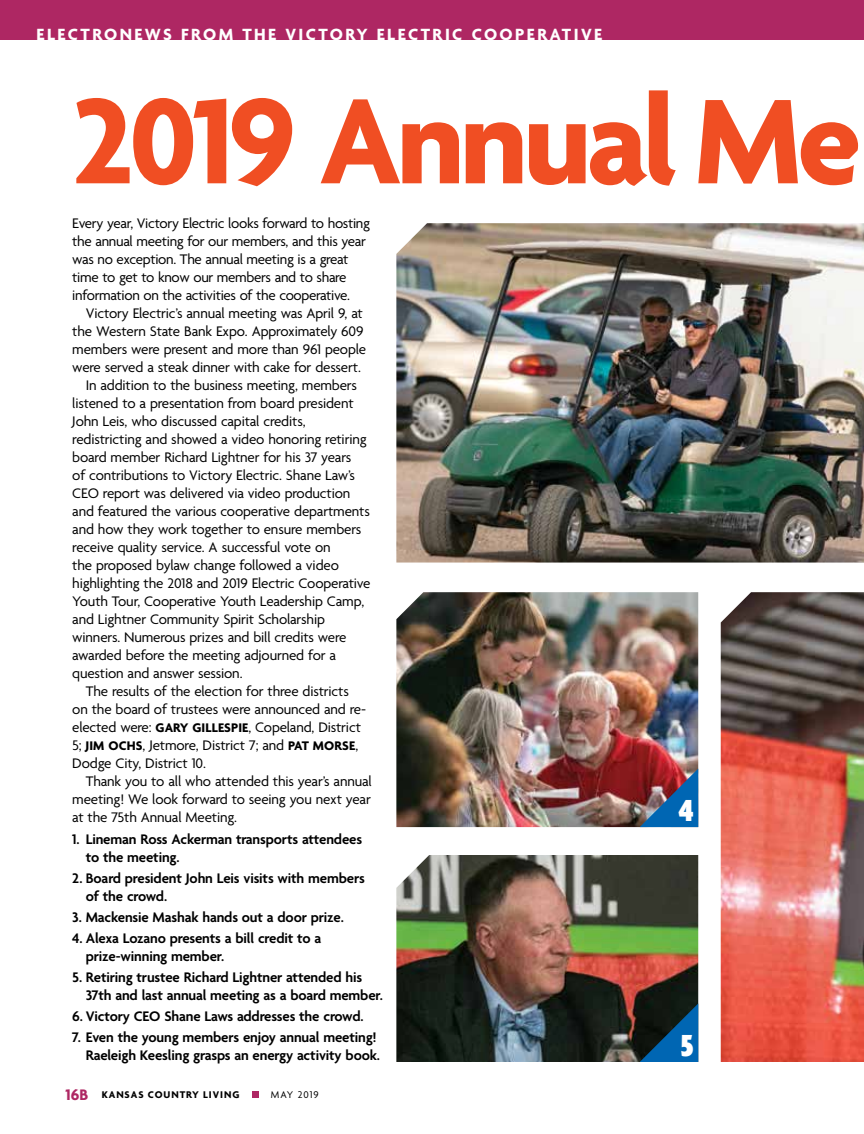
<style>
.page{position:relative;width:864px;height:1134px;background:#fff}
.page>*{position:absolute;margin:0;border:0;box-sizing:border-box;transform-origin:0 0}
.t1{font:700 130.5px "Agenda";letter-spacing:-.035em;color:#f04e23}
.t2{font:900 condensed 33px "Agenda";color:#fff}
.t3{font:700 17.55px "Agenda";letter-spacing:.14em;color:#fff}
.t4{font:15px/18px "Agenda";letter-spacing:-.01em;color:#000}
.t5{font:600 15px/18px "Agenda";letter-spacing:-.01em;color:#000}
.t6{font:700 10.5px "Agenda";letter-spacing:.09em;color:#000}
.t7{font:10.5px "Agenda";letter-spacing:.09em;color:#000}
.s1{font-weight:700;font-size:13.5px}
.s2{font-size:16.5px;color:#ae2763}
</style>
<div class="page">
<img style="left:396px;top:223px;width:468px;height:340px">
<img style="left:721px;top:592px;width:143px;height:470px">
<img style="left:396px;top:855px;width:302px;height:207px">
<img style="left:396px;top:592px;width:302px;height:235px">
<img style="left:640px;top:769px;width:58px;height:58px">
<svg style="left:640px;top:1004px;width:58px;height:58px;background:#073d61"></svg>
<div style="left:252px;top:1091px;width:7px;height:7px;background:#ae2763"></div>
<div style="left:0;top:0;width:864px;height:40px;background:#ae2763"></div>
<p class="t3" style="left:37px;top:25px;width:567px">ELECTRONEWS FROM THE VICTORY ELECTRIC COOPERATIVE</p>
<h1 class="t1" style="left:72px;top:71px;width:791px">2019 Annual Me</h1>
<p class="t4" style="left:72px;top:215px;width:299px">Every year, Victory Electric looks forward to hosting the annual meeting for our members, and this year was no exception. The annual meeting is a great time to get to know our members and to share information on the activities of the cooperative.</p>
<p class="t4" style="left:86px;top:305px;width:279px">Victory Electric’s annual meeting was April 9, at</p>
<p class="t4" style="left:72px;top:323px;width:293px">the Western State Bank Expo. Approximately 609</p>
<p class="t4" style="left:72px;top:341px;width:295px">members were present and more than 961 people</p>
<p class="t4" style="left:72px;top:359px;width:290px">were served a steak dinner with cake for dessert.</p>
<p class="t4" style="left:86px;top:377px;width:273px">In addition to the business meeting, members</p>
<p class="t4" style="left:72px;top:395px;width:283px">listened to a presentation from board president</p>
<p class="t4" style="left:72px;top:413px;width:235px">John Leis, who discussed capital credits,</p>
<p class="t4" style="left:72px;top:431px;width:296px">redistricting and showed a video honoring retiring</p>
<p class="t4" style="left:72px;top:449px;width:281px">board member Richard Lightner for his 37 years</p>
<p class="t4" style="left:72px;top:467px;width:284px">of contributions to Victory Electric. Shane Law’s</p>
<p class="t4" style="left:72px;top:485px;width:280px">CEO report was delivered via video production</p>
<p class="t4" style="left:72px;top:503px;width:299px">and featured the various cooperative departments</p>
<p class="t4" style="left:72px;top:521px;width:291px">and how they work together to ensure members</p>
<p class="t4" style="left:72px;top:539px;width:260px">receive quality service. A successful vote on</p>
<p class="t4" style="left:72px;top:557px;width:268px">the proposed bylaw change followed a video</p>
<p class="t4" style="left:72px;top:575px;width:300px">highlighting the 2018 and 2019 Electric Cooperative</p>
<p class="t4" style="left:72px;top:593px;width:294px">Youth Tour, Cooperative Youth Leadership Camp,</p>
<p class="t4" style="left:72px;top:611px;width:254px">and Lightner Community Spirit Scholarship</p>
<p class="t4" style="left:72px;top:629px;width:276px">winners. Numerous prizes and bill credits were</p>
<p class="t4" style="left:72px;top:647px;width:265px">awarded before the meeting adjourned for a</p>
<p class="t4" style="left:72px;top:665px;width:172px">question and answer session.</p>
<p class="t4" style="left:86px;top:683px;width:265px">The results of the election for three districts</p>
<p class="t4" style="left:72px;top:701px;width:295px">on the board of trustees were announced and re-</p>
<p class="t4" style="left:72px;top:719px;width:290px">elected were: <span class="s1">GARY GILLESPIE</span>, Copeland, District</p>
<p class="t4" style="left:72px;top:737px;width:288px">5; <span class="s1">JIM OCHS</span>, Jetmore, District 7; and <span class="s1">PAT MORSE</span>,</p>
<p class="t4" style="left:72px;top:755px;width:135px">Dodge City, District 10.</p>
<p class="t4" style="left:86px;top:773px;width:288px">Thank you to all who attended this year’s annual</p>
<p class="t4" style="left:72px;top:791px;width:300px">meeting! We look forward to seeing you next year</p>
<p class="t4" style="left:72px;top:809px;width:166px">at the 75th Annual Meeting.</p>
<p class="t5" style="left:86px;top:831px;width:278px;text-indent:-13px">1. Lineman Ross Ackerman transports attendees to the meeting.</p>
<p class="t5" style="left:86px;top:870px;width:281px;text-indent:-14px">2. Board president John Leis visits with members of the crowd.</p>
<p class="t5" style="left:72px;top:909px;width:273px">3. Mackensie Mashak hands out a door prize.</p>
<p class="t5" style="left:86px;top:930px;width:237px;text-indent:-14px">4. Alexa Lozano presents a bill credit to a prize-winning member.</p>
<p class="t5" style="left:86px;top:969px;width:299px;text-indent:-14px">5. Retiring trustee Richard Lightner attended his<br>37th and last annual meeting as a board member.</p>
<p class="t5" style="left:72px;top:1008px;width:293px">6. Victory CEO Shane Laws addresses the crowd.</p>
<p class="t5" style="left:72px;top:1029px;width:309px;text-align:right">7. Even the young members enjoy annual meeting!<br>Raeleigh Keesling grasps an energy activity book.</p>
<p class="t6" style="left:66px;top:1089px;width:175px"><span class="s2">16B</span> KANSAS COUNTRY LIVING</p>
<p class="t7" style="left:271px;top:1089px;width:49px">MAY 2019</p>
<h2 class="t2" style="left:678px;top:793px;width:17px">4</h2>
<h2 class="t2" style="left:680px;top:1028px;width:15px">5</h2>
</div>
